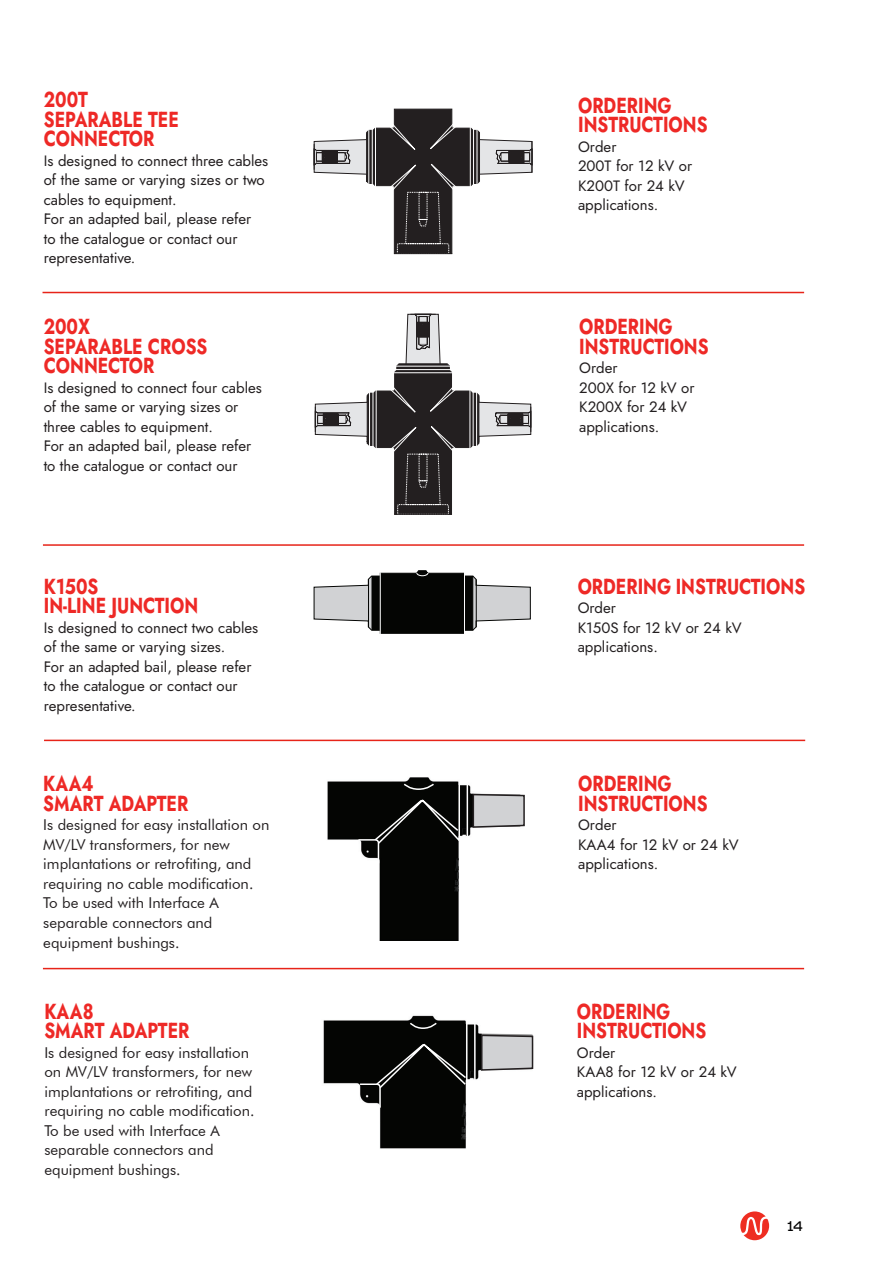
<style>
.page{position:relative;width:893px;height:1263px;background:#fff}
.page>*{position:absolute;margin:0;border:0;box-sizing:border-box;transform-origin:0 0}
.t1{font:21.75px/19.5px "Jost";color:#ee2926;scale:.8 1}
.t2{font:15px/19.5px "Jost";color:#231f20}
.t3{font:15px/19.5px "Futura ABT";color:#231f20}
.t4{font:13.5px "Nohemi";color:#000001}
</style>
<div class="page">
<svg style="left:740px;top:1211px;width:29px;height:29px"></svg>
<hr style="left:0;top:0;width:1px;height:1263px;background:#231f20">
<hr style="left:43px;top:292px;width:761px;height:1px;background:#e72419">
<hr style="left:43px;top:544px;width:761px;height:2px;background:#e72419">
<hr style="left:44px;top:740px;width:761px;height:1px;background:#e72419">
<hr style="left:43px;top:968px;width:761px;height:1px;background:#e72419">
<svg style="left:315px;top:314px;width:216px;height:201px"></svg>
<hr style="left:396px;top:366px;width:55px;height:1px;background:#fff">
<hr style="left:395px;top:369px;width:56px;height:1px;background:#fff">
<hr style="left:392px;top:372px;width:62px;height:1px;background:#fff">
<hr style="left:532px;top:142px;width:1px;height:30px;background:#231f20">
<svg style="left:314px;top:109px;width:218px;height:145px"></svg>
<div style="left:380px;top:573px;width:85px;height:61px;background:#040503;border:1px solid #040503"></div>
<hr style="left:380px;top:573px;width:1px;height:62px;background:#fff">
<hr style="left:464px;top:572px;width:1px;height:62px;background:#fff">
<svg style="left:313px;top:570px;width:218px;height:61px"></svg>
<img style="left:327px;top:777px;width:132px;height:164px">
<svg style="left:357px;top:780px;width:168px;height:85px"></svg>
<img style="left:323px;top:1015px;width:178px;height:134px">
<svg style="left:480px;top:1034px;width:54px;height:37px;background:#b6b7b8"></svg>
<hr style="left:466px;top:1024px;width:1px;height:57px;background:#fff">
<hr style="left:474px;top:1024px;width:2px;height:57px;background:#fff">
<svg style="left:409px;top:1022px;width:29px;height:8px"></svg>
<svg style="left:359px;top:1042px;width:109px;height:67px;background:#1b1c1a"></svg>
<p class="t1" style="left:44px;top:90px;width:57px">200T</p>
<p class="t1" style="left:44px;top:110px;width:170px">SEPARABLE TEE<br>CONNECTOR</p>
<p class="t2" style="left:44px;top:151px;width:226px">Is designed to connect three cables of the same or varying sizes or two cables to equipment.</p>
<p class="t2" style="left:44px;top:210px;width:209px">For an adapted bail, please refer to the catalogue or contact our representative.</p>
<p class="t1" style="left:44px;top:317px;width:59px">200X</p>
<p class="t1" style="left:44px;top:337px;width:206px">SEPARABLE CROSS<br>CONNECTOR</p>
<p class="t2" style="left:44px;top:378px;width:220px">Is designed to connect four cables of the same or varying sizes or three cables to equipment.</p>
<p class="t2" style="left:44px;top:436px;width:209px">For an adapted bail, please refer to the catalogue or contact our</p>
<p class="t1" style="left:44px;top:576px;width:70px">K150S</p>
<p class="t1" style="left:44px;top:596px;width:194px">IN-LINE JUNCTION</p>
<p class="t2" style="left:44px;top:618px;width:216px">Is designed to connect two cables of the same or varying sizes.</p>
<p class="t2" style="left:44px;top:657px;width:209px">For an adapted bail, please refer to the catalogue or contact our representative.</p>
<p class="t1" style="left:43px;top:774px;width:65px">KAA4</p>
<p class="t1" style="left:43px;top:794px;width:183px">SMART ADAPTER</p>
<p class="t3" style="left:43px;top:815px;width:228px">Is designed for easy installation on</p>
<p class="t3" style="left:43px;top:835px;width:212px">MV/LV transformers, for new implantations or retrofiting, and requiring no cable modification.</p>
<p class="t3" style="left:43px;top:893px;width:177px">To be used with Interface A separable connectors and equipment bushings.</p>
<p class="t1" style="left:44px;top:1001px;width:63px">KAA8</p>
<p class="t1" style="left:44px;top:1021px;width:183px">SMART ADAPTER</p>
<p class="t3" style="left:44px;top:1042px;width:212px">Is designed for easy installation on MV/LV transformers, for new implantations or retrofiting, and requiring no cable modification.</p>
<p class="t3" style="left:44px;top:1120px;width:177px">To be used with Interface A separable connectors and equipment bushings.</p>
<p class="t1" style="left:578px;top:95px;width:163px">ORDERING<br>INSTRUCTIONS</p>
<p class="t2" style="left:578px;top:137px;width:40px">Order</p>
<p class="t2" style="left:578px;top:156px;width:116px">200T for 12 kV or</p>
<p class="t2" style="left:578px;top:176px;width:108px">K200T for 24 kV</p>
<p class="t2" style="left:578px;top:195px;width:82px">applications.</p>
<p class="t1" style="left:579px;top:317px;width:163px">ORDERING<br>INSTRUCTIONS</p>
<p class="t2" style="left:579px;top:358px;width:40px">Order</p>
<p class="t2" style="left:579px;top:378px;width:117px">200X for 12 kV or</p>
<p class="t2" style="left:579px;top:397px;width:110px">K200X for 24 kV</p>
<p class="t2" style="left:579px;top:417px;width:82px">applications.</p>
<p class="t1" style="left:578px;top:576px;width:286px">ORDERING INSTRUCTIONS</p>
<p class="t2" style="left:578px;top:598px;width:40px">Order</p>
<p class="t2" style="left:578px;top:618px;width:165px">K150S for 12 kV or 24 kV</p>
<p class="t2" style="left:578px;top:637px;width:82px">applications.</p>
<p class="t1" style="left:578px;top:774px;width:163px">ORDERING<br>INSTRUCTIONS</p>
<p class="t2" style="left:578px;top:816px;width:40px">Order</p>
<p class="t2" style="left:578px;top:835px;width:162px">KAA4 for 12 kV or 24 kV</p>
<p class="t2" style="left:578px;top:855px;width:82px">applications.</p>
<p class="t1" style="left:577px;top:1001px;width:163px">ORDERING<br>INSTRUCTIONS</p>
<p class="t2" style="left:577px;top:1043px;width:40px">Order</p>
<p class="t2" style="left:577px;top:1062px;width:161px">KAA8 for 12 kV or 24 kV</p>
<p class="t2" style="left:577px;top:1082px;width:82px">applications.</p>
<p class="t4" style="left:787px;top:1218px;width:17px">14</p>
</div>
